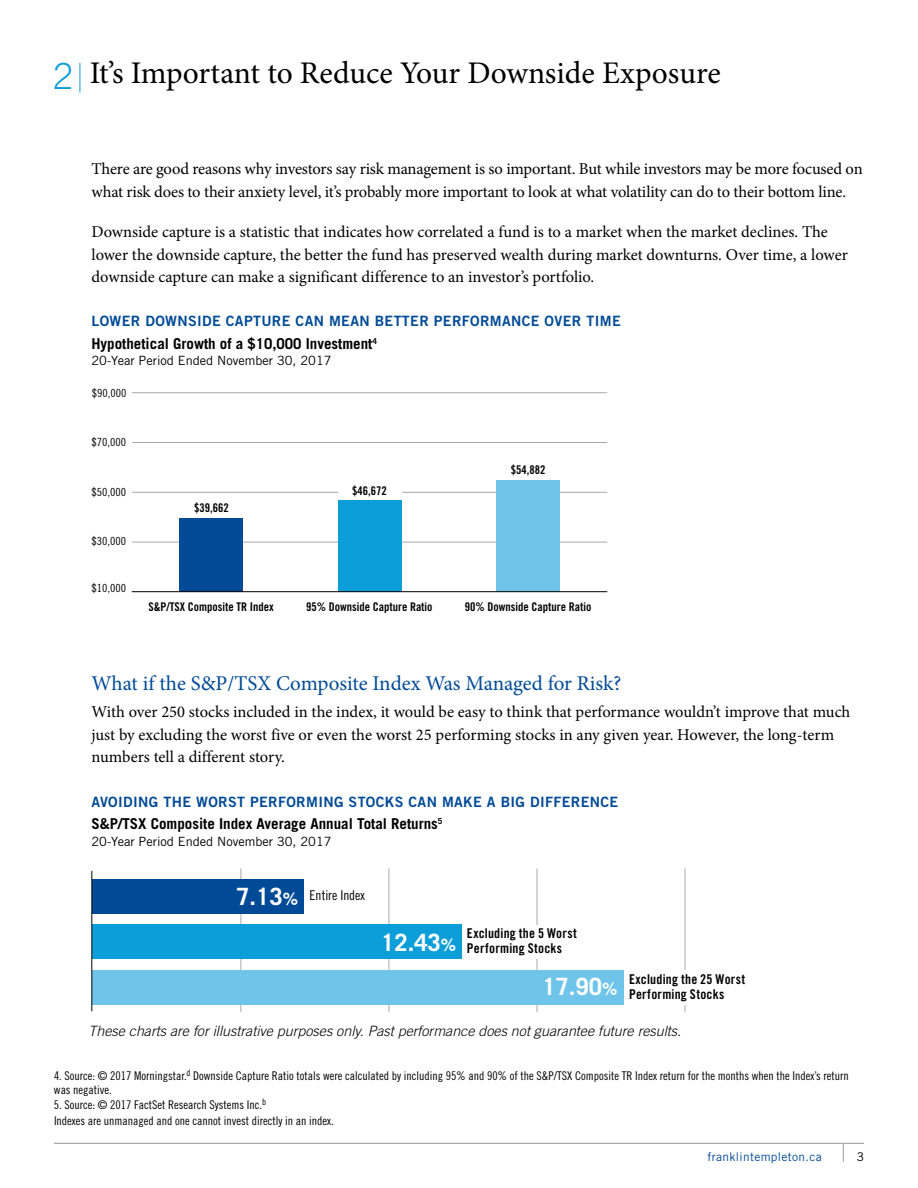
<style>
.page{position:relative;width:918px;height:1188px;background:#fff}
.page>*{position:absolute;margin:0;border:0;box-sizing:border-box;transform-origin:0 0}
.t1{font:31.5px "Minion Pro";color:#000}
.t2{font:21px "Minion Pro";letter-spacing:-.005em;color:#004a97}
.t3{font:16.5px/22.5px "Minion Pro";letter-spacing:-.005em;color:#000}
.t4{font:700 15px "Trade Gothic LT Std";color:#000}
.t5{font:14.25px "Trade Gothic LT Std Bd 2";letter-spacing:.025em;color:#004a97}
.t6{font:italic 300 14.25px "Trade Gothic LT Std";color:#000}
.t7{font:13.5px/15px "Trade Gothic LT Std Bd Cn 20";letter-spacing:.015em;color:#000}
.t8{font:13.5px "Trade Gothic LT Std Cn 18";color:#000}
.t9{font:12.75px "Trade Gothic LT Std";color:#000}
.t10{font:12px/13.5px "Trade Gothic LT Std Cn 18";color:#000}
.t11{font:12px "Trade Gothic LT Std Bd Cn 20";color:#000}
.t12{font:12px "Trade Gothic LT Std";letter-spacing:.025em;color:#004a97}
.t13{font:12px "Trade Gothic LT Std";color:#000}
.t14{font:11.25px "Trade Gothic LT Std Cn 18";color:#000;scale:1.07 1}
.s1{font-family:"Trade Gothic LT Std";font-weight:300;font-size:36px;color:#0c9ed9}
.s2{font-family:"Trade Gothic LT Std";font-weight:700;font-size:23.85px;color:#fff}
.s3{font-family:"Trade Gothic LT Std";font-weight:700;font-size:17.25px;color:#fff}
</style>
<div class="page">
<hr style="left:54px;top:1143px;width:810px;height:1px;background:#a7a9ac">
<svg style="left:843px;top:1144px;width:1px;height:17px"></svg>
<hr style="left:80px;top:63px;width:1px;height:30px;background:#0c9ed9">
<hr style="left:241px;top:868px;width:1px;height:144px;background:#a7a9ac">
<hr style="left:389px;top:868px;width:1px;height:144px;background:#a7a9ac">
<hr style="left:537px;top:868px;width:1px;height:144px;background:#a7a9ac">
<hr style="left:685px;top:868px;width:1px;height:144px;background:#a7a9ac">
<div style="left:591px;top:970px;width:134px;height:34px;background:#fff"></div>
<div style="left:396px;top:925px;width:133px;height:34px;background:linear-gradient(to bottom,#fff,#fff)"></div>
<div style="left:92px;top:970px;width:532px;height:34px;background:#6ec4e9"></div>
<div style="left:92px;top:924px;width:369px;height:35px;background:#0c9ed9"></div>
<div style="left:92px;top:879px;width:212px;height:34px;background:#004a97"></div>
<div style="left:467px;top:925px;width:133px;height:34px;background:#fff"></div>
<hr style="left:91px;top:871px;width:1px;height:140px;background:#000">
<hr style="left:132px;top:542px;width:475px;height:1px;background:#a7a9ac">
<hr style="left:132px;top:492px;width:475px;height:1px;background:#a7a9ac">
<hr style="left:132px;top:442px;width:475px;height:1px;background:#a7a9ac">
<hr style="left:132px;top:392px;width:475px;height:1px;background:#a7a9ac">
<div style="left:496px;top:480px;width:64px;height:112px;background:#6ec4e9"></div>
<div style="left:338px;top:501px;width:63px;height:91px;background:#0c9ed9"></div>
<div style="left:180px;top:518px;width:63px;height:74px;background:#004a97"></div>
<hr style="left:132px;top:591px;width:475px;height:1px;background:#000">
<div style="left:338px;top:487px;width:63px;height:9px;background:#fff"></div>
<h1 class="t1" style="left:53px;top:52px;width:669px"><span class="s1">2</span> It’s Important to Reduce Your Downside Exposure</h1>
<p class="t3" style="left:92px;top:158px;width:773px">There are good reasons why investors say risk management is so important. But while investors may be more focused on what risk does to their anxiety level, it’s probably more important to look at what volatility can do to their bottom line.</p>
<p class="t3" style="left:92px;top:221px;width:758px">Downside capture is a statistic that indicates how correlated a fund is to a market when the market declines. The lower the downside capture, the better the fund has preserved wealth during market downturns. Over time, a lower downside capture can make a significant difference to an investor’s portfolio.</p>
<p class="t5" style="left:92px;top:313px;width:531px">LOWER DOWNSIDE CAPTURE CAN MEAN BETTER PERFORMANCE OVER TIME</p>
<p class="t4" style="left:92px;top:334px;width:287px">Hypothetical Growth of a $10,000 Investment<sup>4</sup></p>
<p class="t9" style="left:92px;top:353px;width:242px">20-Year Period Ended November 30, 2017</p>
<p class="t14" style="left:92px;top:386px;width:34px">$90,000</p>
<p class="t14" style="left:92px;top:436px;width:34px">$70,000</p>
<p class="t14" style="left:92px;top:486px;width:34px">$50,000</p>
<p class="t14" style="left:92px;top:535px;width:34px">$30,000</p>
<p class="t14" style="left:92px;top:581px;width:34px">$10,000</p>
<p class="t11" style="left:194px;top:501px;width:36px">$39,662</p>
<p class="t11" style="left:352px;top:483px;width:36px">$46,672</p>
<p class="t11" style="left:511px;top:463px;width:36px">$54,882</p>
<p class="t11" style="left:148px;top:599px;width:127px">S&amp;P/TSX Composite TR Index</p>
<p class="t11" style="left:306px;top:599px;width:128px">95% Downside Capture Ratio</p>
<p class="t11" style="left:465px;top:599px;width:128px">90% Downside Capture Ratio</p>
<p class="t2" style="left:92px;top:670px;width:532px">What if the S&amp;P/TSX Composite Index Was Managed for Risk?</p>
<p class="t3" style="left:92px;top:701px;width:760px">With over 250 stocks included in the index, it would be easy to think that performance wouldn’t improve that much just by excluding the worst five or even the worst 25 performing stocks in any given year. However, the long-term numbers tell a different story.</p>
<p class="t5" style="left:92px;top:793px;width:528px">AVOIDING THE WORST PERFORMING STOCKS CAN MAKE A BIG DIFFERENCE</p>
<p class="t4" style="left:92px;top:815px;width:353px">S&amp;P/TSX Composite Index Average Annual Total Returns<sup>5</sup></p>
<p class="t9" style="left:92px;top:833px;width:242px">20-Year Period Ended November 30, 2017</p>
<p class="t8" style="left:236px;top:887px;width:130px"><span class="s2">7.13</span><span class="s3">%</span> Entire Index</p>
<p class="t7" style="left:381px;top:926px;width:197px;text-indent:86px">Excluding the 5 Worst<br><sup>12.43</sup><sup>%</sup> Performing Stocks</p>
<p class="t7" style="left:542px;top:972px;width:204px;text-indent:87px">Excluding the 25 Worst<br><sup>17.90</sup><sup>%</sup> Performing Stocks</p>
<p class="t6" style="left:88px;top:1023px;width:594px">These charts are for illustrative purposes only. Past performance does not guarantee future results.</p>
<p class="t10" style="left:54px;top:1069px;width:796px">4. Source: © 2017 Morningstar.<sup>d</sup> Downside Capture Ratio totals were calculated by including 95% and 90% of the S&amp;P/TSX Composite TR Index return for the months when the Index’s return was negative.</p>
<p class="t10" style="left:54px;top:1097px;width:281px;line-height:15.8px">5. Source: © 2017 FactSet Research Systems Inc.<sup>b<br></sup>Indexes are unmanaged and one cannot invest directly in an index.</p>
<p class="t12" style="left:708px;top:1149px;width:116px">franklintempleton.ca</p>
<p class="t13" style="left:857px;top:1149px;width:9px">3</p>
</div>
